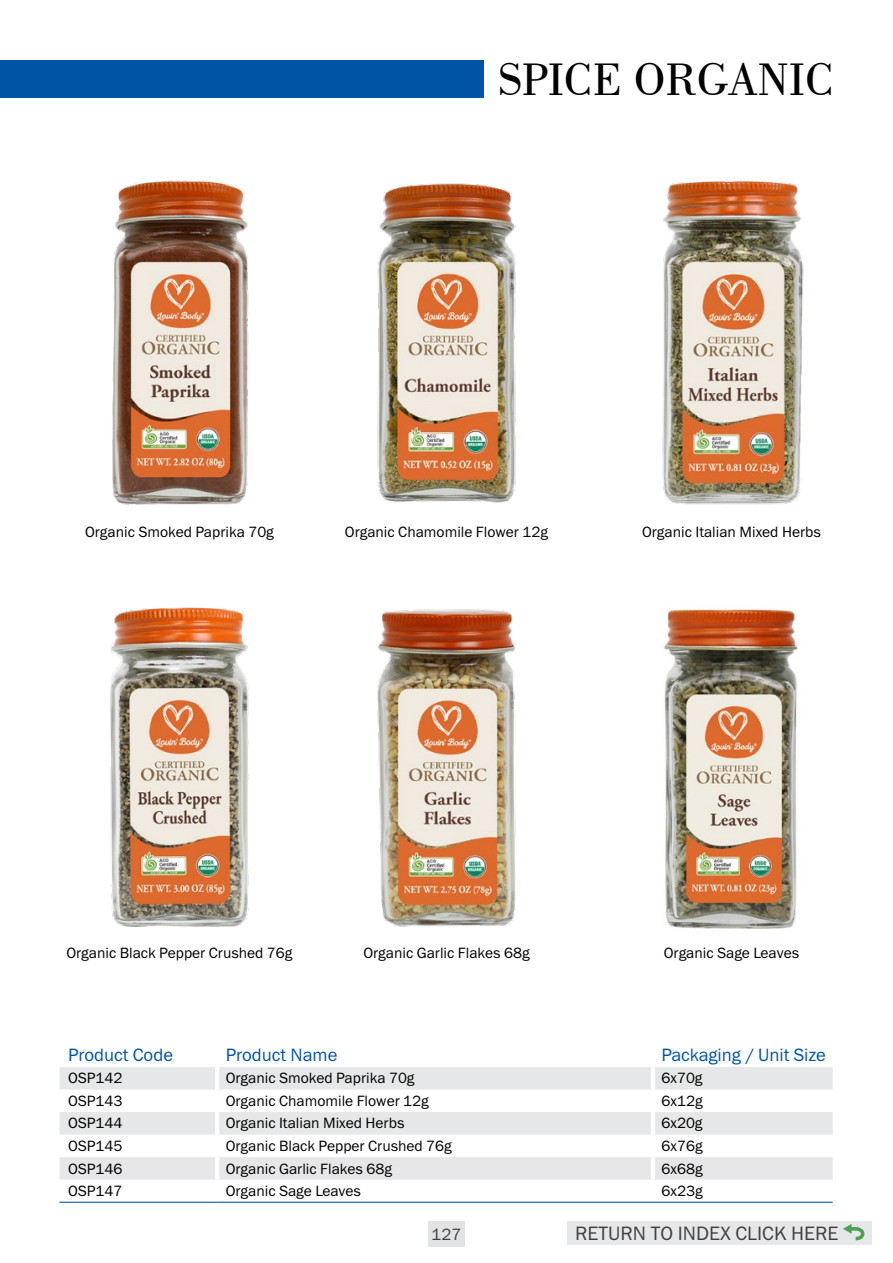
<style>
.page{position:relative;width:893px;height:1263px;background:#fff}
.page>*{position:absolute;margin:0;border:0;box-sizing:border-box;transform-origin:0 0}
.t1{font:48px "Bodoni BT";color:#000}
.t2{font:19.5px "Franklin Gothic Book C";color:#414042}
.t3{font:18px "Franklin Gothic Book C";color:#0054a6}
.t4{font:16.5px "Franklin Gothic Book C";color:#414042}
.t5{font:15px "Franklin Gothic Book C";color:#000}
</style>
<div class="page">
<div style="left:567px;top:1221px;width:304px;height:23px;background:#e6e7e8"></div>
<svg style="left:843px;top:1224px;width:21px;height:16px"></svg>
<div style="left:428px;top:1221px;width:37px;height:26px;background:#e2e3e4"></div>
<div style="left:0;top:60px;width:483px;height:38px;background:#0054a6"></div>
<svg style="left:60px;top:1067px;width:773px;height:113px;fill:#e6e7e8"></svg>
<hr style="left:215px;top:1067px;width:4px;height:22px;background:#fff">
<hr style="left:651px;top:1067px;width:4px;height:22px;background:#fff">
<hr style="left:215px;top:1089px;width:4px;height:23px;background:#fff">
<hr style="left:651px;top:1089px;width:4px;height:23px;background:#fff">
<hr style="left:215px;top:1112px;width:4px;height:22px;background:#fff">
<hr style="left:651px;top:1112px;width:4px;height:22px;background:#fff">
<hr style="left:215px;top:1134px;width:4px;height:23px;background:#fff">
<hr style="left:651px;top:1134px;width:4px;height:23px;background:#fff">
<hr style="left:215px;top:1157px;width:4px;height:23px;background:#fff">
<hr style="left:651px;top:1157px;width:4px;height:23px;background:#fff">
<hr style="left:60px;top:1202px;width:157px;height:1px;background:#0054a6">
<hr style="left:217px;top:1202px;width:436px;height:1px;background:#0054a6">
<hr style="left:653px;top:1202px;width:180px;height:1px;background:#0054a6">
<img style="left:112px;top:180px;width:137px;height:325px">
<img style="left:377px;top:183px;width:139px;height:320px">
<img style="left:662px;top:181px;width:142px;height:324px">
<img style="left:110px;top:607px;width:139px;height:320px">
<img style="left:377px;top:609px;width:139px;height:318px">
<img style="left:664px;top:608px;width:134px;height:321px">
<h1 class="t1" style="left:498px;top:50px;width:337px">SPICE ORGANIC</h1>
<p class="t5" style="left:85px;top:523px;width:190px">Organic Smoked Paprika 70g</p>
<p class="t5" style="left:345px;top:523px;width:205px">Organic Chamomile Flower 12g</p>
<p class="t5" style="left:642px;top:523px;width:180px">Organic Italian Mixed Herbs</p>
<p class="t5" style="left:66px;top:945px;width:228px">Organic Black Pepper Crushed 76g</p>
<p class="t5" style="left:363px;top:945px;width:168px">Organic Garlic Flakes 68g</p>
<p class="t5" style="left:664px;top:945px;width:137px">Organic Sage Leaves</p>
<p class="t3" style="left:68px;top:1045px;width:106px">Product Code</p>
<p class="t3" style="left:226px;top:1045px;width:113px">Product Name</p>
<p class="t3" style="left:661px;top:1045px;width:166px">Packaging / Unit Size</p>
<p class="t5" style="left:68px;top:1069px;width:56px">OSP142</p>
<p class="t5" style="left:226px;top:1069px;width:190px">Organic Smoked Paprika 70g</p>
<p class="t5" style="left:661px;top:1069px;width:43px">6x70g</p>
<p class="t5" style="left:68px;top:1092px;width:56px">OSP143</p>
<p class="t5" style="left:226px;top:1092px;width:205px">Organic Chamomile Flower 12g</p>
<p class="t5" style="left:661px;top:1092px;width:43px">6x12g</p>
<p class="t5" style="left:68px;top:1115px;width:56px">OSP144</p>
<p class="t5" style="left:226px;top:1115px;width:180px">Organic Italian Mixed Herbs</p>
<p class="t5" style="left:661px;top:1115px;width:43px">6x20g</p>
<p class="t5" style="left:68px;top:1137px;width:56px">OSP145</p>
<p class="t5" style="left:226px;top:1137px;width:228px">Organic Black Pepper Crushed 76g</p>
<p class="t5" style="left:661px;top:1137px;width:43px">6x76g</p>
<p class="t5" style="left:68px;top:1160px;width:56px">OSP146</p>
<p class="t5" style="left:226px;top:1160px;width:168px">Organic Garlic Flakes 68g</p>
<p class="t5" style="left:661px;top:1160px;width:43px">6x68g</p>
<p class="t5" style="left:68px;top:1182px;width:56px">OSP147</p>
<p class="t5" style="left:226px;top:1182px;width:137px">Organic Sage Leaves</p>
<p class="t5" style="left:661px;top:1182px;width:43px">6x23g</p>
<p class="t4" style="left:432px;top:1225px;width:31px">127</p>
<h2 class="t2" style="left:575px;top:1222px;width:265px">RETURN TO INDEX CLICK HERE</h2>
</div>
